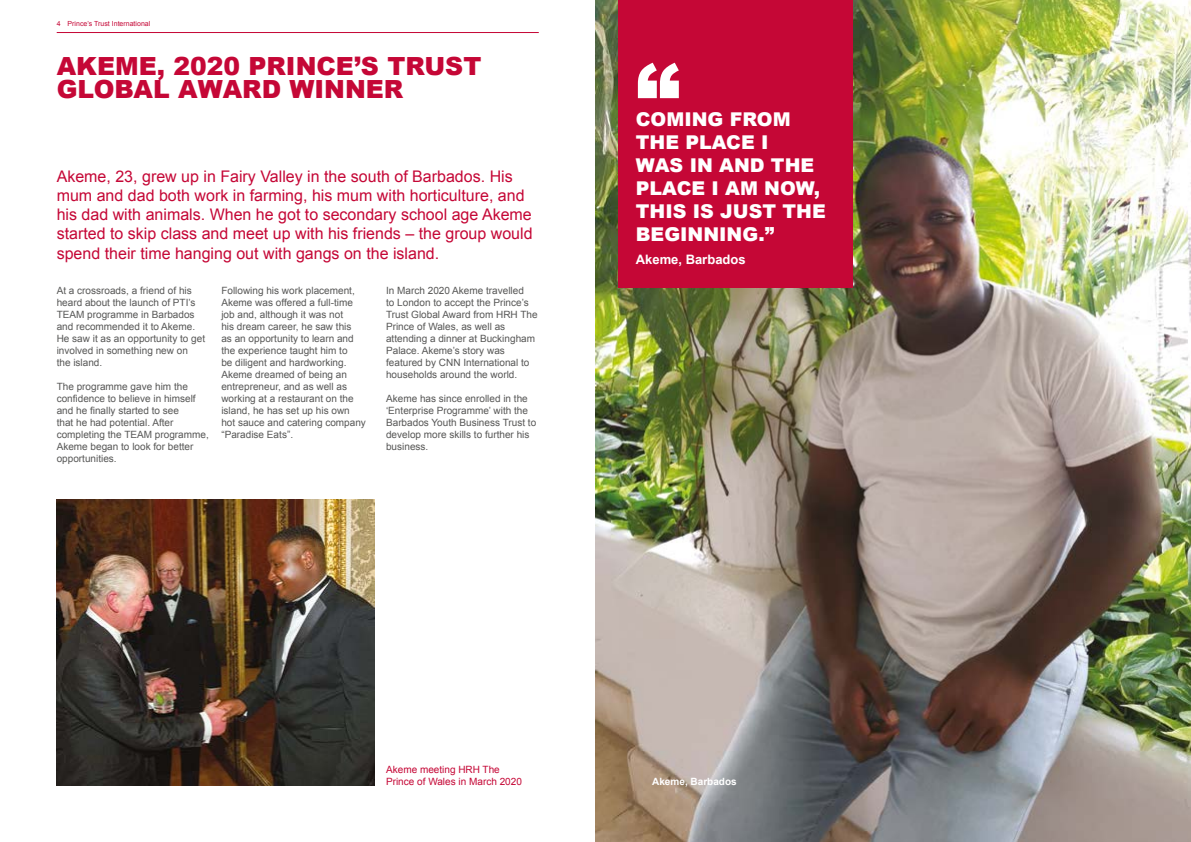
<style>
.page{position:relative;width:1191px;height:842px;background:#fff}
.page>*{position:absolute;margin:0;border:0;box-sizing:border-box;transform-origin:0 0}
.t1{font:900 89px "Arial";color:#fff}
.t2{font:900 25px/23px "Arial";color:#c50736}
.t3{font:900 19px/23px "Arial";color:#fff}
.t4{font:16px/19.2px "Arial";color:#c50736}
.t5{font:700 13px "Arial";color:#fff}
.t6{font:10px/12px "Arial";color:#575756}
.t7{font:10px/12px "Arial";color:#c50736}
.t8{font:700 10px "Arial";color:#fff}
.t9{font:7px "Arial";color:#c50736}
</style>
<div class="page">
<img style="left:595px;top:0;width:596px;height:842px">
<img style="left:57px;top:499px;width:317px;height:286px">
<div style="left:618px;top:0;width:234px;height:287px;background:#c50736"></div>
<hr style="left:57px;top:32px;width:482px;height:1px;background:#c50736">
<p class="t9" style="left:57px;top:19px;width:95px">4 Prince’s Trust International</p>
<h2 class="t2" style="left:57px;top:53px;width:426px">AKEME, 2020 PRINCE’S TRUST<br>GLOBAL AWARD WINNER</h2>
<p class="t4" style="left:57px;top:167px;width:477px">Akeme, 23, grew up in Fairy Valley in the south of Barbados. His mum and dad both work in farming, his mum with horticulture, and his dad with animals. When he got to secondary school age Akeme started to skip class and meet up with his friends – the group would spend their time hanging out with gangs on the island.</p>
<p class="t6" style="left:57px;top:284px;width:150px">At a crossroads, a friend of his heard about the launch of PTI’s<br>TEAM programme in Barbados and recommended it to Akeme.<br>He saw it as an opportunity to get involved in something new on<br>the island.</p>
<p class="t6" style="left:57px;top:380px;width:154px">The programme gave him the confidence to believe in himself and he finally started to see<br>that he had potential. After completing the TEAM programme,<br>Akeme began to look for better opportunities.</p>
<p class="t6" style="left:221px;top:284px;width:146px">Following his work placement,<br>Akeme was offered a full-time job and, although it was not<br>his dream career, he saw this<br>as an opportunity to learn and the experience taught him to<br>be diligent and hardworking.<br>Akeme dreamed of being an entrepreneur, and as well as working at a restaurant on the island, he has set up his own hot sauce and catering company “Paradise Eats”.</p>
<p class="t6" style="left:386px;top:284px;width:153px">In March 2020 Akeme travelled<br>to London to accept the Prince’s<br>Trust Global Award from HRH The<br>Prince of Wales, as well as attending a dinner at Buckingham<br>Palace. Akeme’s story was featured by CNN International to households around the world.</p>
<p class="t6" style="left:386px;top:392px;width:152px">Akeme has since enrolled in the ‘Enterprise Programme’ with the<br>Barbados Youth Business Trust to develop more skills to further his business.</p>
<h1 class="t1" style="left:635px;top:31px;width:46px">“</h1>
<h3 class="t3" style="left:636px;top:107px;width:191px">COMING FROM<br>THE PLACE I<br>WAS IN AND THE<br>PLACE I AM NOW,<br>THIS IS JUST THE<br>BEGINNING.”</h3>
<h3 class="t5" style="left:636px;top:251px;width:111px">Akeme, Barbados</h3>
<p class="t7" style="left:386px;top:764px;width:137px">Akeme meeting HRH The<br>Prince of Wales in March 2020</p>
<p class="t8" style="left:652px;top:775px;width:86px">Akeme, Barbados</p>
</div>
